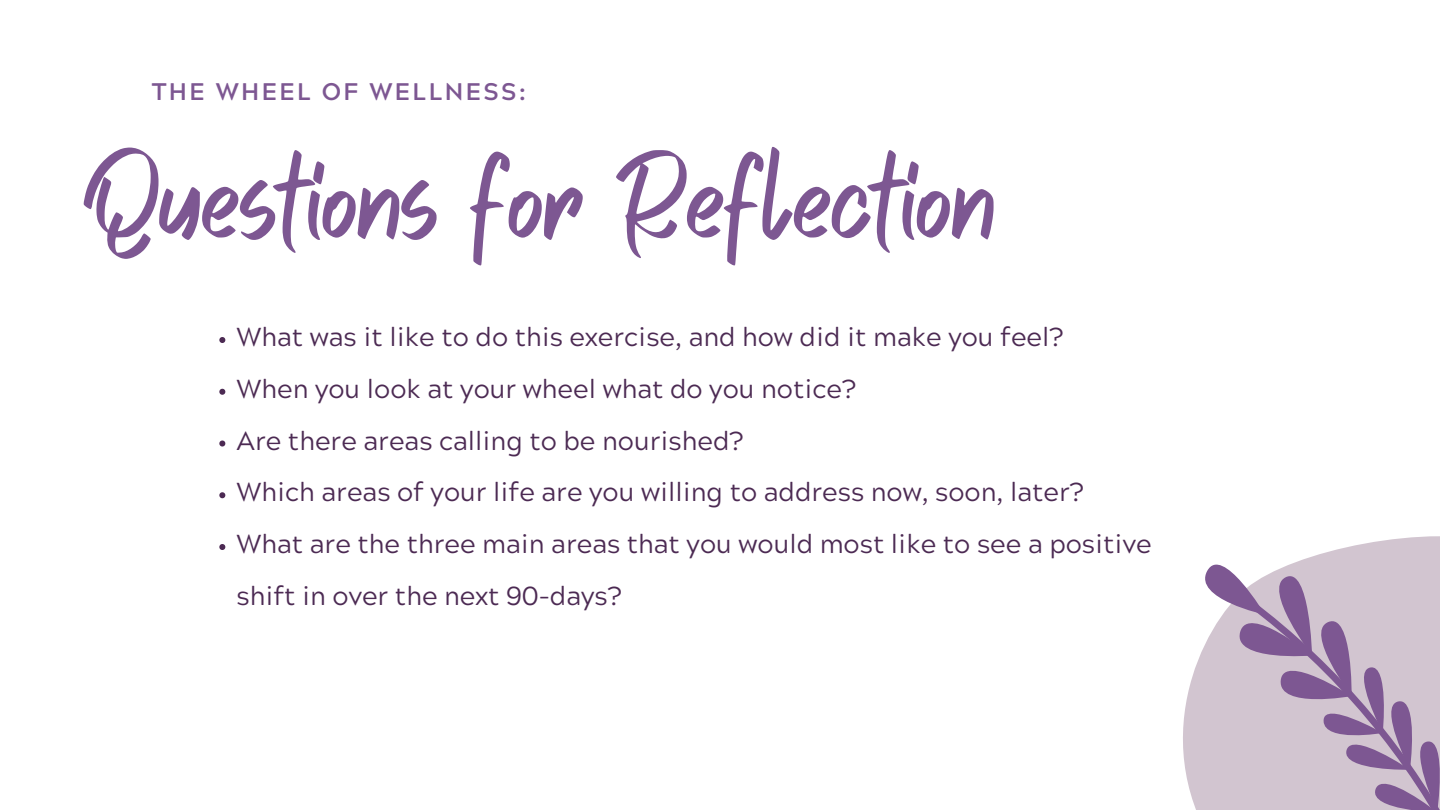
<style>
.page{position:relative;width:1440px;height:810px;background:#fff}
.page>*{position:absolute;margin:0;border:0;box-sizing:border-box;transform-origin:0 0}
.t1{font:118.2px "Vintage Moon";color:#7d5792}
.t2{font:26px/51.8px "Acherus Grotesque";color:#4c2a53}
.t3{font:700 24px "Acherus Grotesque";letter-spacing:.1em;color:#7d5792}
</style>
<div class="page">
<svg style="left:1183px;top:536px;width:257px;height:247px"></svg>
<svg style="left:219px;top:337px;width:6px;height:6px"></svg>
<svg style="left:219px;top:389px;width:6px;height:6px"></svg>
<svg style="left:219px;top:441px;width:6px;height:6px"></svg>
<svg style="left:219px;top:492px;width:6px;height:6px"></svg>
<svg style="left:219px;top:544px;width:6px;height:6px"></svg>
<svg style="left:1192px;top:540px;width:248px;height:270px;background:#c6b5c8"></svg>
<p class="t3" style="left:152px;top:82px;width:376px">THE WHEEL OF WELLNESS:</p>
<p class="t1" style="left:83px;top:131px;width:914px">Questions for Reflection</p>
<p class="t2" style="left:237px;top:315px;width:828px">What was it like to do this exercise, and how did it make you feel?</p>
<p class="t2" style="left:237px;top:366px;width:621px">When you look at your wheel what do you notice?</p>
<p class="t2" style="left:237px;top:418px;width:508px">Are there areas calling to be nourished?</p>
<p class="t2" style="left:237px;top:470px;width:848px">Which areas of your life are you willing to address now, soon, later?</p>
<p class="t2" style="left:237px;top:522px;width:917px">What are the three main areas that you would most like to see a positive shift in over the next 90-days?</p>
</div>
